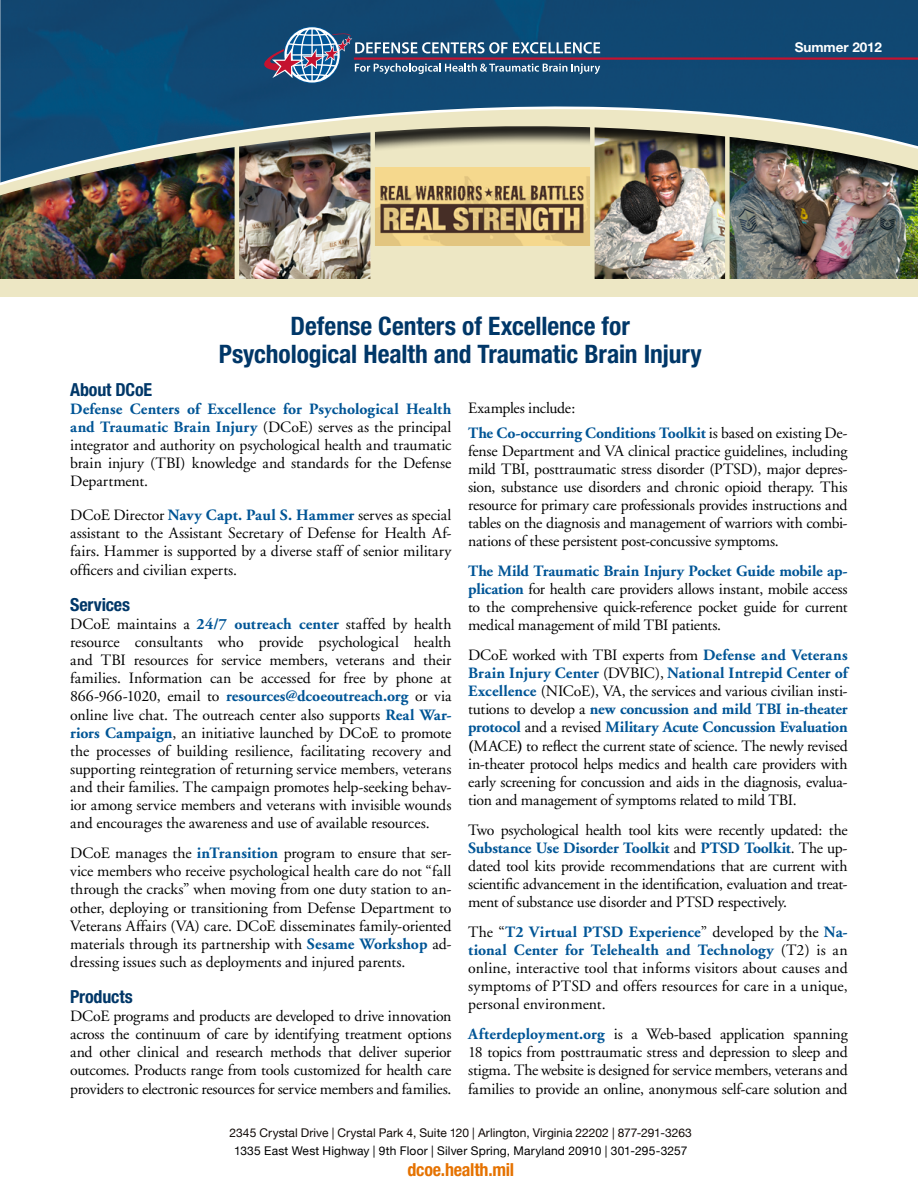
<style>
.page{position:relative;width:918px;height:1188px;background:#fff}
.page>*{position:absolute;margin:0;border:0;box-sizing:border-box;transform-origin:0 0}
.Header_1_small{font:700 condensed 25.5px "Helvetica Neue LT Std";letter-spacing:-.005em;color:#003768}
.subheads{font:700 condensed 18px "Helvetica Neue LT Std";letter-spacing:-.01em;color:#003768}
.subheads-2{font:700 condensed 18px "Helvetica Neue LT Std";letter-spacing:-.01em;color:#e57200}
.body_just{font:15.75px/18px "Adobe Garamond";letter-spacing:-.01em;color:#000;text-align:justify}
.t1{font:700 13.5px "Helvetica Neue";letter-spacing:-.005em;color:#fff}
.body_main{font:12px "Helvetica Neue";letter-spacing:.005em;color:#100906}
.Body_small{font:12px "Helvetica Neue";letter-spacing:.015em;color:#000}
.s1{font-weight:700;color:#005596}
.s2{font-weight:700}
</style>
<div class="page">
<img style="left:1px;top:0;width:917px;height:96px">
<img style="left:730px;top:276px;width:188px;height:3px">
<svg style="left:255px;top:26px;width:345px;height:57px;background:#3a6388"></svg>
<hr style="left:354px;top:57px;width:564px;height:3px;background:#c41230">
<div style="left:0;top:111px;width:918px;height:165px;background:#000;opacity:.86"></div>
<img style="left:0;top:98px;width:918px;height:160px">
<hr style="left:235px;top:141px;width:4px;height:156px;background:#ede7c4">
<div style="left:590px;top:125px;width:5px;height:172px;background:#ede7c4"></div>
<div style="left:725px;top:125px;width:5px;height:172px;background:#ede7c4"></div>
<div style="left:0;top:279px;width:918px;height:18px;background:#ede7c4"></div>
<div style="left:370px;top:118px;width:5px;height:172px;background:#ede7c4"></div>
<p class="t1" style="left:795px;top:39px;width:89px">Summer 2012</p>
<p class="Header_1_small" style="left:291px;top:310px;width:341px">Defense Centers of Excellence for</p>
<p class="Header_1_small" style="left:219px;top:339px;width:485px">Psychological Health and Traumatic Brain Injury</p>
<p class="subheads" style="left:70px;top:379px;width:84px">About DCoE</p>
<p class="body_just" style="left:70px;top:400px;width:383px"><span class="s1">Defense Centers of Excellence for Psychological Health and Traumatic Brain Injury</span> (DCoE) serves as the principal integrator and authority on psychological health and traumatic brain injury (TBI) knowledge and standards for the Defense Department.</p>
<p class="body_just" style="left:70px;top:506px;width:383px;line-height:18.5px">DCoE Director <span class="s1">Navy Capt. Paul S. Hammer</span> serves as special assistant to the Assistant Secretary of Defense for Health Af&shy;fairs. Hammer is supported by a diverse staff of senior military officers and civilian experts.</p>
<p class="subheads" style="left:70px;top:594px;width:61px">Services</p>
<p class="body_just" style="left:70px;top:615px;width:383px">DCoE maintains a <span class="s1">24/7 outreach center</span> staffed by health resource consultants who provide psychological health and TBI resources for service members, veterans and their families. Information can be accessed for free by phone at 866-966-1020, email to <span class="s1">resources@dcoeoutreach.org</span> or via online live chat. The outreach center also supports <span class="s1">Real War&shy;riors Campaign</span>, an initiative launched by DCoE to promote the processes of building resilience, facilitating recovery and supporting reintegration of returning service members, veterans and their families. The campaign promotes help-seeking behav&shy;ior among service members and veterans with invisible wounds and encourages the awareness and use of available resources.</p>
<p class="body_just" style="left:70px;top:845px;width:383px">DCoE manages the <span class="s1">inTransition</span> program to ensure that ser&shy;vice members who receive psychological health care do not “fall through the cracks” when moving from one duty station to an&shy;other, deploying or transitioning from Defense Department to Veterans Affairs (VA) care. DCoE disseminates family-oriented materials through its partnership with <span class="s1">Sesame Workshop</span> ad&shy;dressing issues such as deployments and injured parents.</p>
<p class="subheads" style="left:70px;top:986px;width:64px">Products</p>
<p class="body_just" style="left:70px;top:1007px;width:383px">DCoE programs and products are developed to drive innovation across the continuum of care by identifying treatment options and other clinical and research methods that deliver superior outcomes. Products range from tools customized for health care providers to electronic resources for service members and families.</p>
<p class="body_just" style="left:468px;top:399px;width:109px">Examples include:</p>
<p class="body_just" style="left:468px;top:424px;width:381px"><span class="s1">The Co-occurring Conditions Toolkit</span> is based on existing De&shy;fense Department and VA clinical practice guidelines, including mild TBI, posttraumatic stress disorder (PTSD), major depres&shy;sion, substance use disorders and chronic opioid therapy. This resource for primary care professionals provides instructions and tables on the diagnosis and management of warriors with combi&shy;nations of these persistent post-concussive symptoms.</p>
<p class="body_just" style="left:468px;top:562px;width:381px"><span class="s1">The Mild Traumatic Brain Injury Pocket Guide mobile ap&shy;plication</span> for health care providers allows instant, mobile access to the comprehensive quick-reference pocket guide for current medical management of mild TBI patients.</p>
<p class="body_just" style="left:468px;top:647px;width:381px">DCoE worked with TBI experts from <span class="s1">Defense and Veterans Brain Injury Center</span> (DVBIC), <span class="s1">National Intrepid Center of Excellence</span> (NICoE), VA, the services and various civilian insti&shy;tutions to develop a <span class="s1">new concussion and mild TBI in-theater protocol</span> and a revised <span class="s1">Military Acute Concussion Evaluation </span><span class="s2">(</span>MACE<span class="s2">)</span> to reflect the current state of science. The newly revised in-theater protocol helps medics and health care providers with early screening for concussion and aids in the diagnosis, evalua&shy;tion and management of symptoms related to mild TBI.</p>
<p class="body_just" style="left:468px;top:821px;width:381px">Two psychological health tool kits were recently updated: the <span class="s1">Substance Use Disorder Toolkit</span> and <span class="s1">PTSD Toolkit</span>. The up&shy;dated tool kits provide recommendations that are current with scientific advancement in the identification, evaluation and treat&shy;ment of substance use disorder and PTSD respectively.</p>
<p class="body_just" style="left:468px;top:923px;width:381px">The “<span class="s1">T2 Virtual PTSD Experience</span>” developed by the <span class="s1">Na&shy;tional Center for Telehealth and Technology</span> (T2) is an online, interactive tool that informs visitors about causes and symptoms of PTSD and offers resources for care in a unique, personal environment.</p>
<p class="body_just" style="left:468px;top:1026px;width:381px"><span class="s1">Afterdeployment.org</span> is a Web-based application spanning 18 topics from posttraumatic stress and depression to sleep and stigma. The website is designed for service members, veterans and families to provide an online, anonymous self-care solution and</p>
<p class="body_main" style="left:230px;top:1126px;width:464px">2345 Crystal Drive | Crystal Park 4, Suite 120 | Arlington, Virginia 22202 | 877-291-3263</p>
<p class="Body_small" style="left:234px;top:1144px;width:455px">1335 East West Highway | 9th Floor | Silver Spring, Maryland 20910 | 301-295-3257</p>
<p class="subheads-2" style="left:407px;top:1159px;width:108px">dcoe.health.mil</p>
</div>
